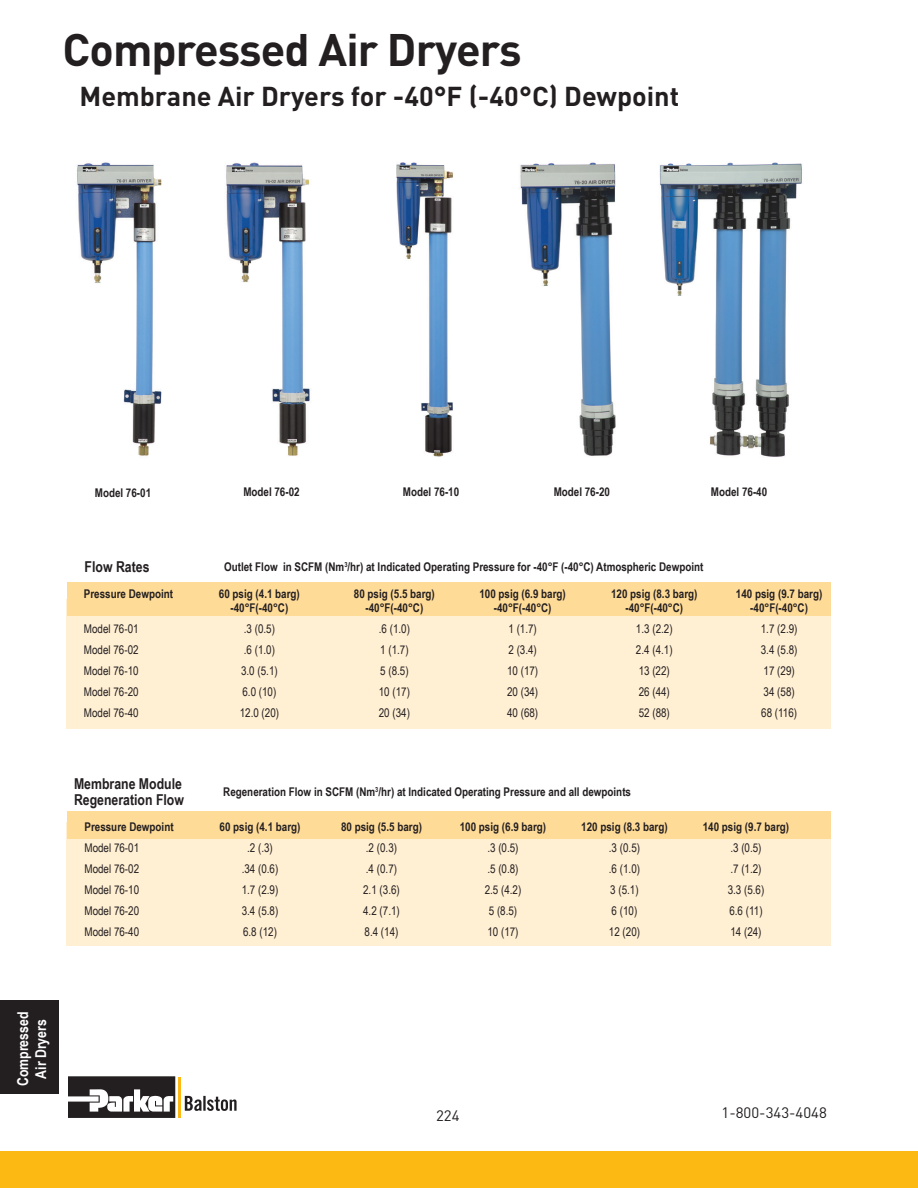
<style>
.page{position:relative;width:918px;height:1188px;background:#fff}
.page>*{position:absolute;margin:0;border:0;box-sizing:border-box;transform-origin:0 0}
.t1{font:700 45px "DINOT";letter-spacing:-.02em;color:#231f20}
.t2{font:700 27px "DINOT";color:#231f20}
.t3{font:700 15px "Arial Narrow";color:#231f20}
.t4{font:700 15px/18px "Arial Narrow";color:#fff;text-align:center}
.t5{font:15px "DINOT";color:#231f20}
.t6{font:700 12px "Arial Narrow";color:#231f20}
.t7{font:12px "Arial Narrow";color:#231f20}
</style>
<div class="page">
<div style="left:0;top:1001px;width:59px;height:93px;background:#231f20"></div>
<div style="left:0;top:1151px;width:918px;height:37px;background:#fdb913"></div>
<svg style="left:185px;top:1096px;width:52px;height:15px"></svg>
<svg style="left:68px;top:1076px;width:107px;height:42px"></svg>
<hr style="left:179px;top:1077px;width:2px;height:40px;background:#fdb813">
<div style="left:66px;top:599px;width:765px;height:129px;background:#ffefd3"></div>
<div style="left:67px;top:583px;width:764px;height:33px;background:#ffdb98"></div>
<div style="left:66px;top:822px;width:765px;height:124px;background:#ffefd3"></div>
<div style="left:67px;top:811px;width:764px;height:27px;background:#ffdb98"></div>
<img style="left:659px;top:162px;width:143px;height:295px">
<img style="left:396px;top:162px;width:57px;height:295px">
<img style="left:226px;top:162px;width:84px;height:294px">
<img style="left:77px;top:162px;width:85px;height:294px">
<img style="left:520px;top:162px;width:96px;height:294px">
<h1 class="t1" style="left:63px;top:19px;width:461px">Compressed Air Dryers</h1>
<p class="t2" style="left:80px;top:77px;width:601px">Membrane Air Dryers for -40°F (-40°C) Dewpoint</p>
<p class="t6" style="left:95px;top:483px;width:58px">Model 76-01</p>
<p class="t6" style="left:243px;top:483px;width:58px">Model 76-02</p>
<p class="t6" style="left:549px;top:483px;width:58px">Model 76-20</p>
<p class="t6" style="left:711px;top:482px;width:58px">Model 76-40</p>
<p class="t6" style="left:403px;top:483px;width:58px">Model 76-10</p>
<p class="t6" style="left:554px;top:483px;width:58px">Model 76-20</p>
<p class="t3" style="left:85px;top:555px;width:66px">Flow Rates</p>
<p class="t6" style="left:224px;top:558px;width:481px">Outlet Flow in SCFM (Nm<sup>3</sup>/hr) at Indicated Operating Pressure for -40°F (-40°C) Atmospheric Dewpoint</p>
<p class="t6" style="left:84px;top:585px;width:91px">Pressure Dewpoint</p>
<p class="t6" style="left:219px;top:585px;width:82px">60 psig (4.1 barg)</p>
<p class="t6" style="left:354px;top:585px;width:82px">80 psig (5.5 barg)</p>
<p class="t6" style="left:479px;top:585px;width:88px">100 psig (6.9 barg)</p>
<p class="t6" style="left:611px;top:585px;width:88px">120 psig (8.3 barg)</p>
<p class="t6" style="left:736px;top:585px;width:88px">140 psig (9.7 barg)</p>
<p class="t6" style="left:231px;top:598px;width:59px">-40°F(-40°C)</p>
<p class="t6" style="left:366px;top:598px;width:59px">-40°F(-40°C)</p>
<p class="t6" style="left:494px;top:598px;width:59px">-40°F(-40°C)</p>
<p class="t6" style="left:625px;top:598px;width:59px">-40°F(-40°C)</p>
<p class="t6" style="left:750px;top:598px;width:59px">-40°F(-40°C)</p>
<p class="t7" style="left:84px;top:620px;width:56px">Model 76-01</p>
<p class="t7" style="left:244px;top:620px;width:33px">.3 (0.5)</p>
<p class="t7" style="left:379px;top:620px;width:33px">.6 (1.0)</p>
<p class="t7" style="left:508px;top:620px;width:30px">1 (1.7)</p>
<p class="t7" style="left:636px;top:620px;width:38px">1.3 (2.2)</p>
<p class="t7" style="left:761px;top:620px;width:38px">1.7 (2.9)</p>
<p class="t7" style="left:84px;top:641px;width:56px">Model 76-02</p>
<p class="t7" style="left:244px;top:641px;width:33px">.6 (1.0)</p>
<p class="t7" style="left:380px;top:641px;width:30px">1 (1.7)</p>
<p class="t7" style="left:508px;top:641px;width:30px">2 (3.4)</p>
<p class="t7" style="left:636px;top:641px;width:38px">2.4 (4.1)</p>
<p class="t7" style="left:761px;top:641px;width:38px">3.4 (5.8)</p>
<p class="t7" style="left:84px;top:662px;width:56px">Model 76-10</p>
<p class="t7" style="left:241px;top:662px;width:38px">3.0 (5.1)</p>
<p class="t7" style="left:380px;top:662px;width:30px">5 (8.5)</p>
<p class="t7" style="left:507px;top:662px;width:33px">10 (17)</p>
<p class="t7" style="left:639px;top:662px;width:33px">13 (22)</p>
<p class="t7" style="left:764px;top:662px;width:33px">17 (29)</p>
<p class="t7" style="left:84px;top:683px;width:56px">Model 76-20</p>
<p class="t7" style="left:242px;top:683px;width:35px">6.0 (10)</p>
<p class="t7" style="left:379px;top:683px;width:33px">10 (17)</p>
<p class="t7" style="left:507px;top:683px;width:33px">20 (34)</p>
<p class="t7" style="left:639px;top:683px;width:33px">26 (44)</p>
<p class="t7" style="left:764px;top:683px;width:33px">34 (58)</p>
<p class="t7" style="left:84px;top:704px;width:56px">Model 76-40</p>
<p class="t7" style="left:240px;top:704px;width:41px">12.0 (20)</p>
<p class="t7" style="left:379px;top:704px;width:33px">20 (34)</p>
<p class="t7" style="left:507px;top:704px;width:33px">40 (68)</p>
<p class="t7" style="left:639px;top:704px;width:33px">52 (88)</p>
<p class="t7" style="left:761px;top:704px;width:37px">68 (116)</p>
<p class="t3" style="left:74px;top:772px;width:109px">Membrane Module</p>
<p class="t3" style="left:74px;top:789px;width:112px">Regeneration Flow</p>
<p class="t6" style="left:223px;top:782px;width:409px">Regeneration Flow in SCFM (Nm<sup>3</sup>/hr) at Indicated Operating Pressure and all dewpoints</p>
<p class="t6" style="left:85px;top:817px;width:91px">Pressure Dewpoint</p>
<p class="t6" style="left:220px;top:817px;width:82px">60 psig (4.1 barg)</p>
<p class="t6" style="left:341px;top:817px;width:82px">80 psig (5.5 barg)</p>
<p class="t6" style="left:460px;top:817px;width:88px">100 psig (6.9 barg)</p>
<p class="t6" style="left:581px;top:817px;width:88px">120 psig (8.3 barg)</p>
<p class="t6" style="left:703px;top:817px;width:88px">140 psig (9.7 barg)</p>
<p class="t7" style="left:85px;top:839px;width:56px">Model 76-01</p>
<p class="t7" style="left:247px;top:839px;width:27px">.2 (.3)</p>
<p class="t7" style="left:366px;top:839px;width:33px">.2 (0.3)</p>
<p class="t7" style="left:487px;top:839px;width:33px">.3 (0.5)</p>
<p class="t7" style="left:609px;top:839px;width:33px">.3 (0.5)</p>
<p class="t7" style="left:730px;top:839px;width:33px">.3 (0.5)</p>
<p class="t7" style="left:85px;top:860px;width:56px">Model 76-02</p>
<p class="t7" style="left:242px;top:860px;width:38px">.34 (0.6)</p>
<p class="t7" style="left:366px;top:860px;width:33px">.4 (0.7)</p>
<p class="t7" style="left:487px;top:860px;width:33px">.5 (0.8)</p>
<p class="t7" style="left:609px;top:860px;width:33px">.6 (1.0)</p>
<p class="t7" style="left:730px;top:860px;width:33px">.7 (1.2)</p>
<p class="t7" style="left:85px;top:881px;width:56px">Model 76-10</p>
<p class="t7" style="left:242px;top:881px;width:38px">1.7 (2.9)</p>
<p class="t7" style="left:363px;top:881px;width:38px">2.1 (3.6)</p>
<p class="t7" style="left:485px;top:881px;width:38px">2.5 (4.2)</p>
<p class="t7" style="left:610px;top:881px;width:30px">3 (5.1)</p>
<p class="t7" style="left:728px;top:881px;width:38px">3.3 (5.6)</p>
<p class="t7" style="left:85px;top:902px;width:56px">Model 76-20</p>
<p class="t7" style="left:242px;top:902px;width:38px">3.4 (5.8)</p>
<p class="t7" style="left:363px;top:902px;width:38px">4.2 (7.1)</p>
<p class="t7" style="left:489px;top:902px;width:30px">5 (8.5)</p>
<p class="t7" style="left:612px;top:902px;width:27px">6 (10)</p>
<p class="t7" style="left:729px;top:902px;width:35px">6.6 (11)</p>
<p class="t7" style="left:85px;top:923px;width:56px">Model 76-40</p>
<p class="t7" style="left:243px;top:923px;width:35px">6.8 (12)</p>
<p class="t7" style="left:365px;top:923px;width:35px">8.4 (14)</p>
<p class="t7" style="left:487px;top:923px;width:33px">10 (17)</p>
<p class="t7" style="left:609px;top:923px;width:33px">12 (20)</p>
<p class="t7" style="left:730px;top:923px;width:33px">14 (24)</p>
<p class="t4" style="left:13px;top:1086px;width:76px;rotate:-90deg">Compressed<br>Air Dryers</p>
<p class="t5" style="left:436px;top:1105px;width:25px">224</p>
<p class="t5" style="left:722px;top:1103px;width:107px">1-800-343-4048</p>
</div>
